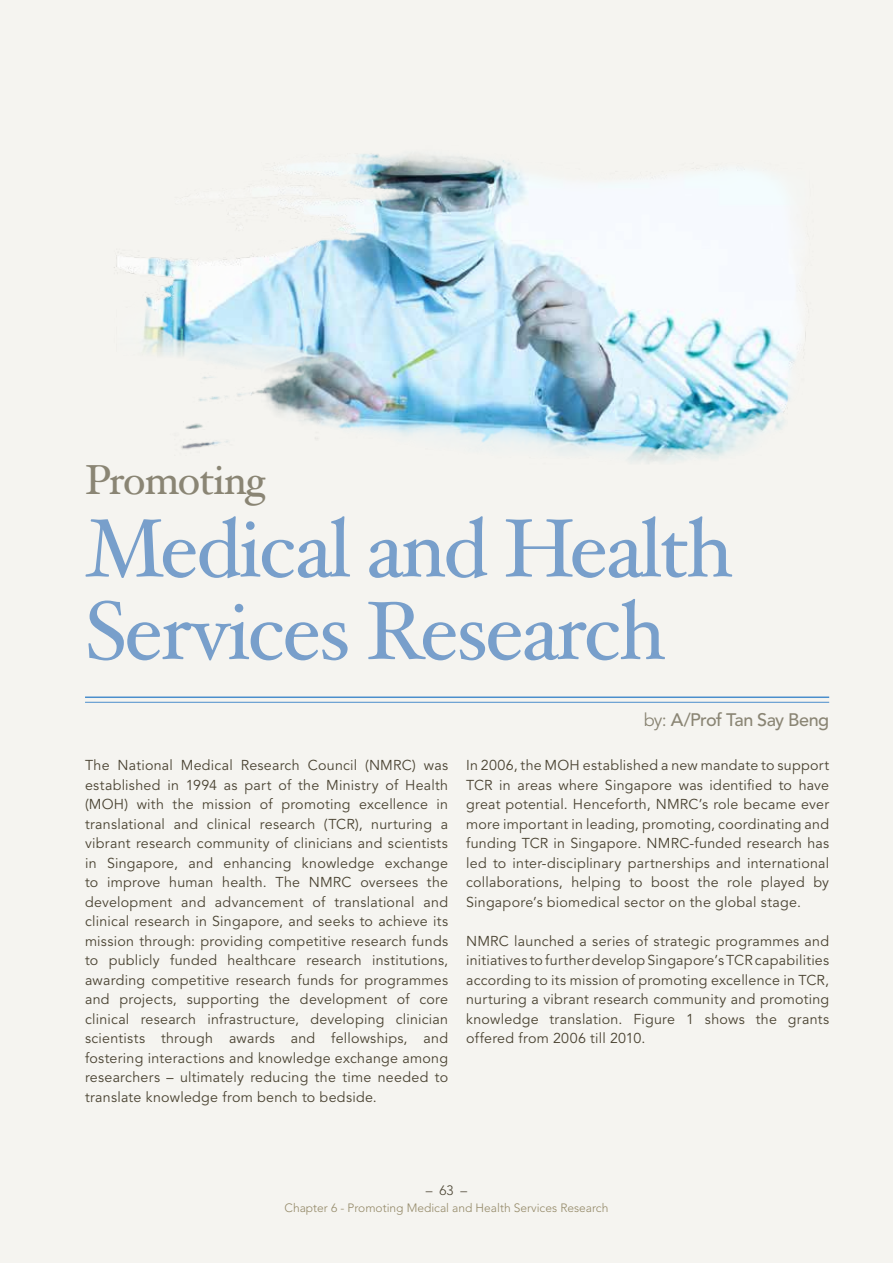
<style>
.page{position:relative;width:893px;height:1263px;background:#f5f4f0}
.page>*{position:absolute;margin:0;border:0;box-sizing:border-box;transform-origin:0 0}
.t1{font:82.5px/82.5px "Hoefler Text";letter-spacing:-.03em;color:#7da7d8}
.t2{font:42px "Hoefler Text";letter-spacing:-.03em;color:#908c7c}
.t3{font:500 18px "Avenir LT Std";letter-spacing:-.03em;color:#908c7c}
.t4{font:14.25px/19.5px "Avenir LT Std";letter-spacing:.02em;color:#4a4332;text-align:justify}
.t5{font:300 13.5px "Avenir LT Std";color:#4a4332}
.t6{font:300 12px "Avenir LT Std";color:#948968}
.s1{font-weight:400}
</style>
<div class="page">
<hr style="left:85px;top:696px;width:744px;height:2px;background:#4a8ecc">
<hr style="left:85px;top:702px;width:744px;height:1px;background:#4a8ecc">
<img style="left:114px;top:153px;width:692px;height:311px">
<h2 class="t2" style="left:85px;top:455px;width:182px">Promoting</h2>
<h1 class="t1" style="left:85px;top:506px;width:649px">Medical and Health<br>Services Research</h1>
<p class="t4" style="left:85px;top:756px;width:365px">The National Medical Research Council (NMRC) was established in 1994 as part of the Ministry of Health (MOH) with the mission of promoting excellence in translational and clinical research (TCR), nurturing a vibrant research community of clinicians and scientists in Singapore, and enhancing knowledge exchange to improve human health. The NMRC oversees the development and advancement of translational and clinical research in Singapore, and seeks to achieve its mission through: providing competitive research funds to publicly funded healthcare research institutions, awarding competitive research funds for programmes and projects, supporting the development of core clinical research infrastructure, developing clinician scientists through awards and fellowships, and fostering interactions and knowledge exchange among researchers – ultimately reducing the time needed to translate knowledge from bench to bedside.</p>
<p class="t3" style="left:644px;top:709px;width:187px"><span class="s1">by:</span> A/Prof Tan Say Beng</p>
<p class="t4" style="left:466px;top:756px;width:365px">In 2006, the MOH established a new mandate to support TCR in areas where Singapore was identified to have great potential. Henceforth, NMRC’s role became ever more important in leading, promoting, coordinating and funding TCR in Singapore. NMRC-funded research has led to inter-disciplinary partnerships and international collaborations, helping to boost the role played by Singapore’s biomedical sector on the global stage.</p>
<p class="t4" style="left:466px;top:931px;width:365px">NMRC launched a series of strategic programmes and initiatives to further develop Singapore’s TCR capabilities according to its mission of promoting excellence in TCR, nurturing a vibrant research community and promoting knowledge translation. Figure 1 shows the grants offered from 2006 till 2010.</p>
<p class="t5" style="left:426px;top:1183px;width:43px">– 63 –</p>
<p class="t6" style="left:285px;top:1201px;width:325px">Chapter 6 - Promoting Medical and Health Services Research</p>
</div>
